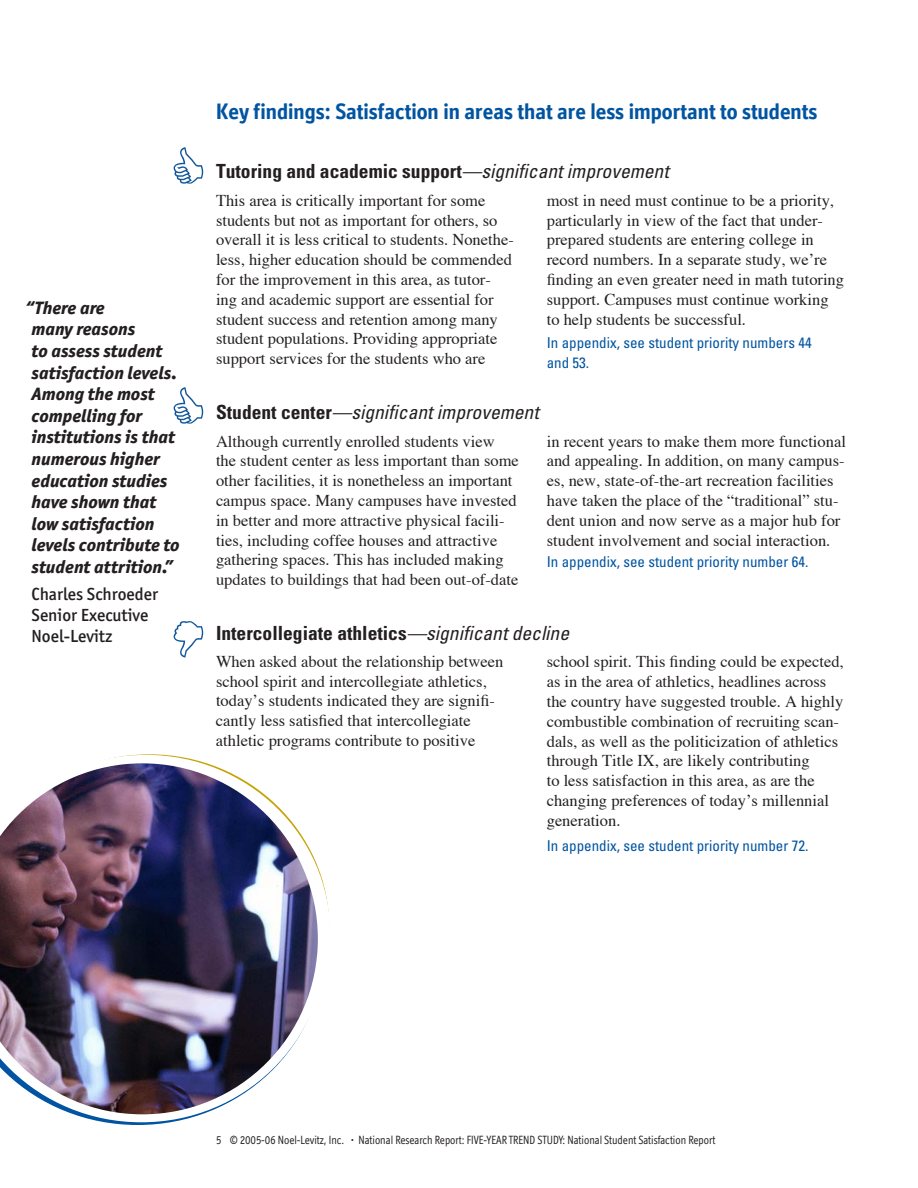
<style>
.page{position:relative;width:918px;height:1188px;background:#fff}
.page>*{position:absolute;margin:0;border:0;box-sizing:border-box;transform-origin:0 0}
.t1{font:700 22.5px "Officina Display ITC";color:#0054a1}
.t2{font:700 condensed 19.5px "Univers";color:#231f20}
.t3{font:italic condensed 19.5px "Univers";color:#231f20}
.t4{font:italic 800 18px/21.6px "Officina San ITC";color:#231f20}
.t5{font:500 17.7px/21.1px "Officina San ITC";color:#231f20}
.t6{font:16.5px/19.8px "Times";color:#231f20}
.t7{font:condensed 15px/19.8px "Univers";color:#0054a1}
.t8{font:12px "Officina Display ITC";color:#231f20;scale:.9 1}
.s1{font-weight:400;font-style:italic}
.s2{font-weight:700;font-style:normal}
</style>
<div class="page">
<svg style="left:174px;top:147px;width:29px;height:37px"></svg>
<svg style="left:174px;top:387px;width:29px;height:37px"></svg>
<svg style="left:174px;top:621px;width:29px;height:37px"></svg>
<img style="left:0;top:763px;width:318px;height:351px">
<p class="t4" style="left:32px;top:298px;width:150px;text-indent:-7px">“There are<br>many reasons<br>to assess student satisfaction levels.<br>Among the most compelling for institutions is that numerous higher education studies have shown that low satisfaction levels contribute to student attrition.”</p>
<p class="t5" style="left:32px;top:584px;width:128px">Charles Schroeder<br>Senior Executive<br>Noel-Levitz</p>
<h1 class="t1" style="left:216px;top:103px;width:603px">Key findings: Satisfaction in areas that are less important to students</h1>
<p class="t2" style="left:216px;top:163px;width:454px">Tutoring and academic support<span class="s1">—significant improvement</span></p>
<p class="t6" style="left:216px;top:192px;width:299px">This area is critically important for some students but not as important for others, so overall it is less critical to students. Nonethe&shy;less, higher education should be commended for the improvement in this area, as tutor&shy;ing and academic support are essential for student success and retention among many student populations. Providing appropriate support services for the students who are</p>
<p class="t6" style="left:547px;top:192px;width:299px">most in need must continue to be a priority, particularly in view of the fact that under&shy;prepared students are entering college in record numbers. In a separate study, we’re finding an even greater need in math tutoring support. Campuses must continue working to help students be successful.</p>
<p class="t7" style="left:547px;top:334px;width:266px">In appendix, see student priority numbers 44 and 53.</p>
<p class="t3" style="left:216px;top:405px;width:324px"><span class="s2">Student center</span>—significant improvement</p>
<p class="t6" style="left:216px;top:433px;width:304px">Although currently enrolled students view the student center as less important than some other facilities, it is nonetheless an important campus space. Many campuses have invested in better and more attractive physical facili&shy;ties, including coffee houses and attractive gathering spaces. This has included making updates to buildings that had been out-of-date</p>
<p class="t6" style="left:547px;top:433px;width:301px">in recent years to make them more functional and appealing. In addition, on many campus&shy;es, new, state-of-the-art recreation facilities have taken the place of the “traditional” stu&shy;dent union and now serve as a major hub for student involvement and social interaction.</p>
<p class="t7" style="left:547px;top:553px;width:263px">In appendix, see student priority number 64.</p>
<p class="t2" style="left:216px;top:625px;width:355px">Intercollegiate athletics<span class="s1">—significant decline</span></p>
<p class="t6" style="left:216px;top:653px;width:289px">When asked about the relationship between school spirit and intercollegiate athletics, today’s students indicated they are signifi&shy;cantly less satisfied that intercollegiate athletic programs contribute to positive</p>
<p class="t6" style="left:547px;top:653px;width:298px">school spirit. This finding could be expected, as in the area of athletics, headlines across the country have suggested trouble. A highly combustible combination of recruiting scan&shy;dals, as well as the politicization of athletics through Title IX, are likely contributing<br>to less satisfaction in this area, as are the changing preferences of today’s millennial generation.</p>
<p class="t7" style="left:547px;top:837px;width:263px">In appendix, see student priority number 72.</p>
<p class="t8" style="left:216px;top:1135px;width:556px">5 © 2005-06 Noel-Levitz, Inc. • National Research Report: FIVE-YEAR TREND STUDY: National Student Satisfaction Report</p>
</div>
